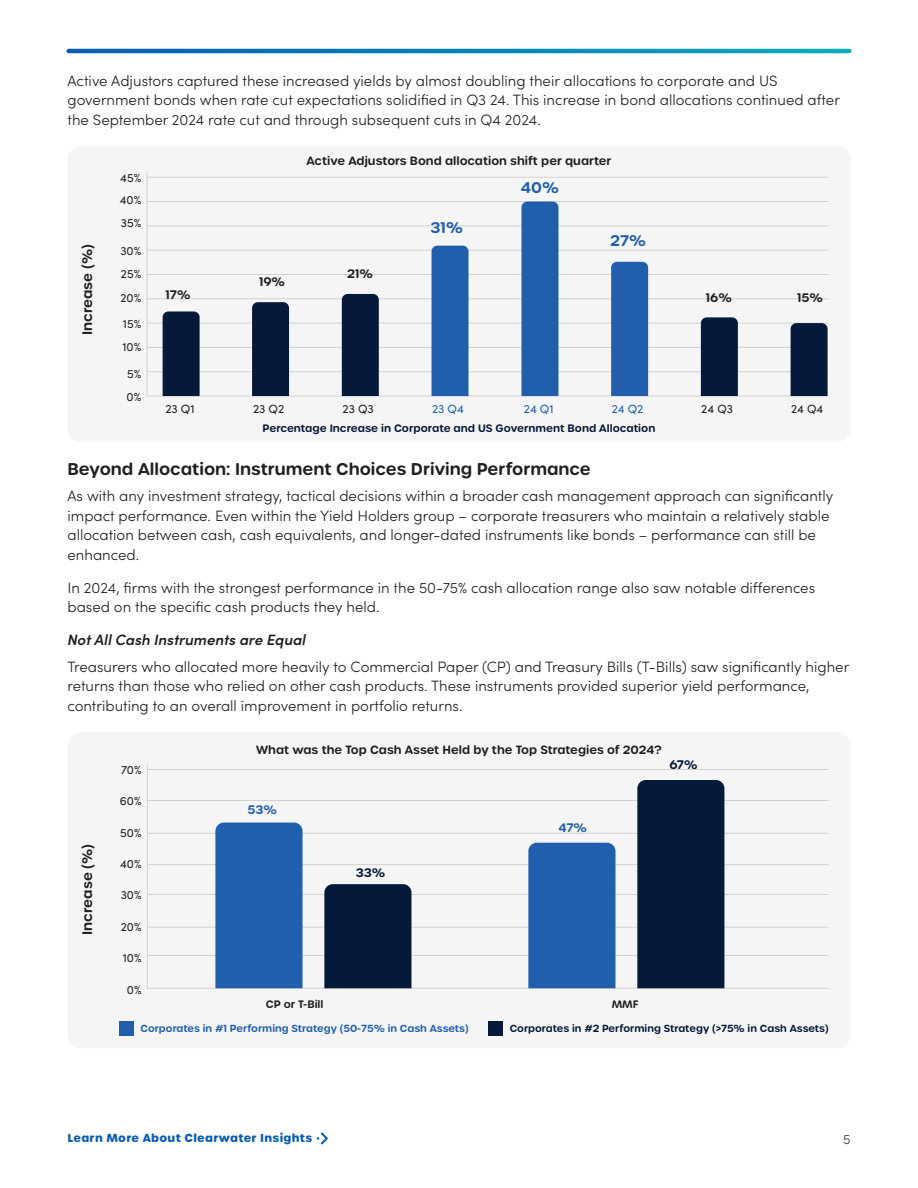
<style>
.page{position:relative;width:918px;height:1188px;background:#fff}
.page>*{position:absolute;margin:0;border:0;box-sizing:border-box;transform-origin:0 0}
.Section_Header{font:600 16.5px "Urbane Rounded";color:#231f20}
.Regular_Paragraph{font:300 15px/19.5px "Sofia Pro";color:#231f20}
.Bold_Italic{font:italic 600 15px "Sofia Pro";color:#231f20}
.t1{font:600 15px "Urbane Rounded";color:#215fad}
.t2{font:600 13.5px "Urbane Rounded";color:#231f20}
.t3{font:300 13.5px "Sofia Pro";color:#343741}
.t4{font:12px/23px "Sofia Pro";color:#231f20}
.t5{font:600 12px "Urbane Rounded";color:#231f20}
.t6{font:12px "Sofia Pro";color:#215fad}
.t7{font:600 12px "Urbane Rounded";color:#215fad}
.t8{font:600 12px "Urbane Rounded";color:#05193a}
.t9{font:600 11.55px "Urbane Rounded";color:#231f20}
.IAAS_BODY{font:700 11.4px "Urbane Rounded";letter-spacing:.025em;color:#0a5eb2}
.t10{font:600 10.5px "Urbane Rounded";color:#05193a}
.t11{font:600 10.5px "Urbane Rounded";color:#231f20}
.t12{font:600 10.05px "Urbane Rounded";color:#215fad}
.t13{font:600 10.05px "Urbane Rounded";color:#05193a}
</style>
<div class="page">
<svg style="left:69px;top:49px;width:780px;height:4px;background:#0583b5"></svg>
<svg style="left:317px;top:1132px;width:11px;height:12px"></svg>
<div style="left:68px;top:146px;width:782px;height:296px;background:#f5f5f5;border-radius:14px"></div>
<svg style="left:146px;top:171px;width:683px;height:226px"></svg>
<div style="left:163px;top:311px;width:37px;height:85px;background:#05193a"></div>
<div style="left:252px;top:302px;width:37px;height:94px;background:#05193a"></div>
<div style="left:701px;top:317px;width:37px;height:79px;background:#05193a"></div>
<div style="left:791px;top:323px;width:37px;height:73px;background:#05193a"></div>
<div style="left:611px;top:262px;width:37px;height:134px;background:#215fad"></div>
<div style="left:521px;top:202px;width:37px;height:194px;background:#215fad"></div>
<div style="left:432px;top:246px;width:37px;height:150px;background:#215fad"></div>
<div style="left:342px;top:294px;width:37px;height:102px;background:#05193a"></div>
<div style="left:68px;top:732px;width:782px;height:316px;background:#f5f5f5;border-radius:14px"></div>
<div style="left:119px;top:1022px;width:15px;height:14px;background:#215fad"></div>
<div style="left:489px;top:1022px;width:14px;height:14px;background:#05193a"></div>
<svg style="left:147px;top:765px;width:682px;height:224px"></svg>
<div style="left:215px;top:823px;width:88px;height:165px;background:#215fad"></div>
<div style="left:528px;top:843px;width:87px;height:145px;background:#215fad"></div>
<div style="left:324px;top:884px;width:87px;height:104px;background:#05193a"></div>
<div style="left:637px;top:780px;width:87px;height:208px;background:#05193a"></div>
<p class="Regular_Paragraph" style="left:68px;top:70px;width:774px">Active Adjustors captured these increased yields by almost doubling their allocations to corporate and US government bonds when rate cut expectations solidified in Q3 24. This increase in bond allocations continued after the September 2024 rate cut and through subsequent cuts in Q4 2024.</p>
<p class="t9" style="left:306px;top:153px;width:307px">Active Adjustors Bond allocation shift per quarter</p>
<p class="t2" style="left:78px;top:335px;width:92px;rotate:-90deg">Increase (%)</p>
<p class="t4" style="left:120px;top:165px;width:23px;text-align:justify">45% 40% 35%</p>
<p class="t4" style="left:120px;top:238px;width:22px">30%<br>25%</p>
<p class="t4" style="left:120px;top:284px;width:22px;line-height:26px">20%<br>15%</p>
<p class="t4" style="left:122px;top:335px;width:20px">10%</p>
<p class="t4" style="left:127px;top:362px;width:16px">5%<br>0%</p>
<p class="t5" style="left:165px;top:286px;width:27px">17%</p>
<p class="t5" style="left:259px;top:273px;width:28px">19%</p>
<p class="t5" style="left:347px;top:265px;width:27px">21%</p>
<p class="t1" style="left:431px;top:218px;width:34px">31%</p>
<p class="t1" style="left:521px;top:178px;width:40px">40%</p>
<p class="t1" style="left:610px;top:230px;width:37px">27%</p>
<p class="t5" style="left:706px;top:290px;width:28px">16%</p>
<p class="t5" style="left:797px;top:290px;width:27px">15%</p>
<p class="t4" style="left:165px;top:396px;width:31px">23 Q1</p>
<p class="t4" style="left:253px;top:396px;width:33px">23 Q2</p>
<p class="t4" style="left:343px;top:396px;width:33px">23 Q3</p>
<p class="t6" style="left:432px;top:400px;width:33px">23 Q4</p>
<p class="t6" style="left:524px;top:400px;width:31px">24 Q1</p>
<p class="t6" style="left:612px;top:400px;width:33px">24 Q2</p>
<p class="t4" style="left:701px;top:396px;width:33px">24 Q3</p>
<p class="t4" style="left:791px;top:396px;width:34px">24 Q4</p>
<p class="t10" style="left:263px;top:421px;width:394px">Percentage Increase in Corporate and US Government Bond Allocation</p>
<p class="Section_Header" style="left:68px;top:458px;width:525px">Beyond Allocation: Instrument Choices Driving Performance</p>
<p class="Regular_Paragraph" style="left:68px;top:485px;width:767px">As with any investment strategy, tactical decisions within a broader cash management approach can significantly impact performance. Even within the Yield Holders group – corporate treasurers who maintain a relatively stable allocation between cash, cash equivalents, and longer-dated instruments like bonds – performance can still be enhanced.</p>
<p class="Regular_Paragraph" style="left:68px;top:577px;width:749px">In 2024, firms with the strongest performance in the 50-75% cash allocation range also saw notable differences based on the specific cash products they held.</p>
<p class="Bold_Italic" style="left:68px;top:629px;width:240px">Not All Cash Instruments are Equal</p>
<p class="Regular_Paragraph" style="left:68px;top:656px;width:783px">Treasurers who allocated more heavily to Commercial Paper (CP) and Treasury Bills (T-Bills) saw significantly higher returns than those who relied on other cash products. These instruments provided superior yield performance, contributing to an overall improvement in portfolio returns.</p>
<p class="t2" style="left:78px;top:935px;width:92px;rotate:-90deg">Increase (%)</p>
<p class="t4" style="left:121px;top:757px;width:22px">70%</p>
<p class="t4" style="left:120px;top:789px;width:23px">60%</p>
<p class="t4" style="left:120px;top:820px;width:23px">50%</p>
<p class="t4" style="left:120px;top:852px;width:23px">40%</p>
<p class="t4" style="left:121px;top:883px;width:22px">30%</p>
<p class="t4" style="left:121px;top:915px;width:22px">20%</p>
<p class="t4" style="left:123px;top:946px;width:20px">10%</p>
<p class="t4" style="left:127px;top:977px;width:16px">0%</p>
<p class="t9" style="left:256px;top:742px;width:407px">What was the Top Cash Asset Held by the Top Strategies of 2024?</p>
<p class="t8" style="left:669px;top:757px;width:30px">67%</p>
<p class="t7" style="left:247px;top:802px;width:31px">53%</p>
<p class="t7" style="left:558px;top:819px;width:30px">47%</p>
<p class="t8" style="left:356px;top:865px;width:31px">33%</p>
<p class="t11" style="left:266px;top:997px;width:59px">CP or T-Bill</p>
<p class="t11" style="left:612px;top:997px;width:29px">MMF</p>
<p class="t12" style="left:140px;top:1022px;width:330px">Corporates in #1 Performing Strategy (50-75% in Cash Assets)</p>
<p class="t13" style="left:510px;top:1022px;width:321px">Corporates in #2 Performing Strategy (&gt;75% in Cash Assets)</p>
<p class="IAAS_BODY" style="left:68px;top:1130px;width:246px">Learn More About Clearwater Insights</p>
<p class="t3" style="left:843px;top:1129px;width:9px">5</p>
</div>
